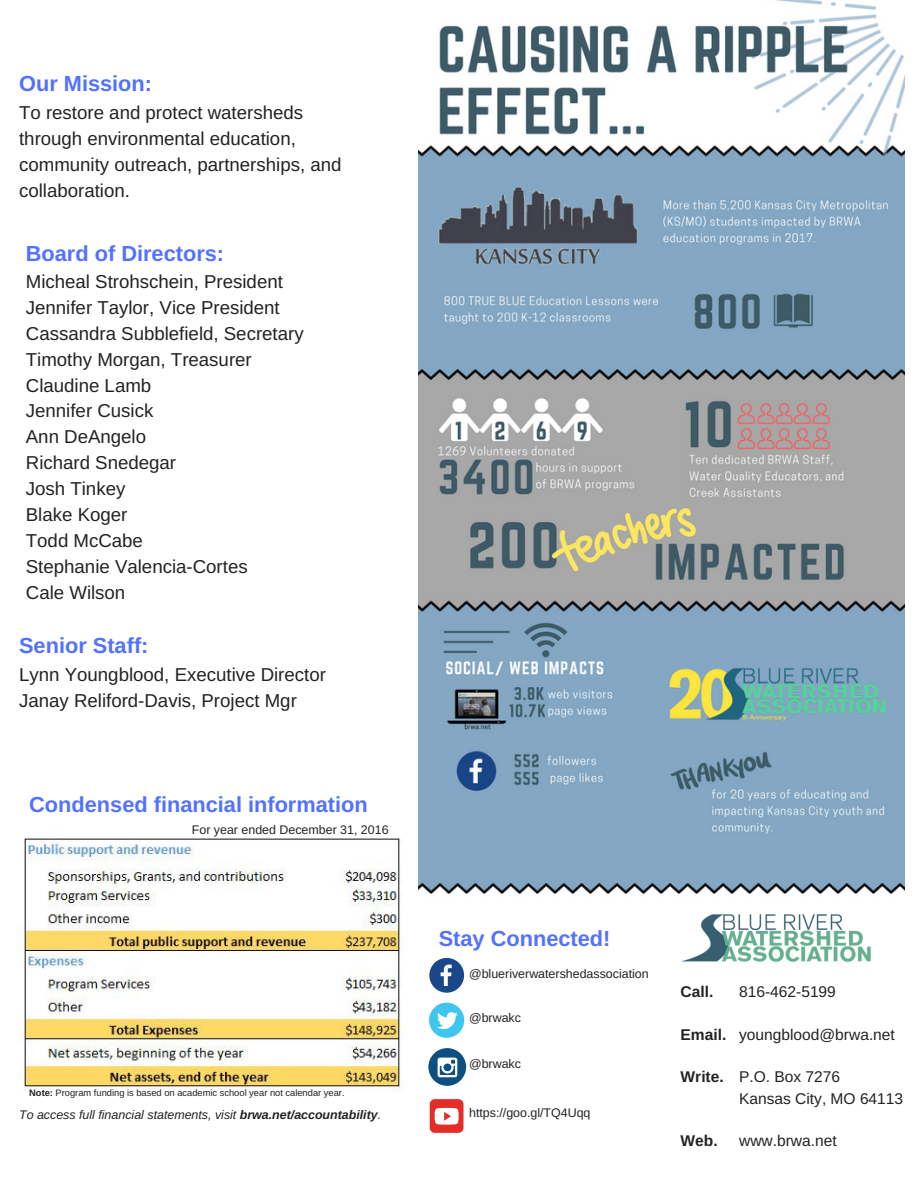
<style>
.page{position:relative;width:918px;height:1188px;background:#fff}
.page>*{position:absolute;margin:0;border:0;box-sizing:border-box;transform-origin:0 0}
.t1{font:700 21.75px "Arimo";color:#5271ff}
.t2{font:18.75px/25.8px "Arimo";color:#222}
.t3{font:15.6px/21.3px "Arimo";color:#222}
.t4{font:700 15.6px "Arimo";color:#222}
.t5{font:12.45px "Arimo";color:#222}
.t6{font:italic 12.45px "Arimo";color:#222}
.t7{font:9.3px "Arimo";color:#222}
.s1{font-weight:700}
</style>
<div class="page">
<img style="left:682px;top:914px;width:189px;height:48px">
<img style="left:18px;top:838px;width:384px;height:253px">
<img style="left:418px;top:0;width:486px;height:894px">
<svg style="left:429px;top:958px;width:35px;height:35px"></svg>
<div style="left:429px;top:1003px;width:35px;height:35px;background:#3fc6ee;border-radius:50%"></div>
<svg style="left:437px;top:1012px;width:21px;height:17px"></svg>
<div style="left:428px;top:1048px;width:38px;height:38px;background:#0d4f83;border-radius:50%"></div>
<svg style="left:438px;top:1058px;width:19px;height:19px"></svg>
<div style="left:430px;top:1099px;width:33px;height:34px;background:#e52d27;border-radius:5px"></div>
<svg style="left:435px;top:1108px;width:24px;height:17px"></svg>
<p class="t1" style="left:19px;top:71px;width:135px">Our Mission:</p>
<p class="t2" style="left:19px;top:100px;width:324px">To restore and protect watersheds through environmental education, community outreach, partnerships, and collaboration.</p>
<p class="t1" style="left:26px;top:241px;width:200px">Board of Directors:</p>
<p class="t2" style="left:26px;top:269px;width:279px">Micheal Strohschein, President<br>Jennifer Taylor, Vice President<br>Cassandra Subblefield, Secretary<br>Timothy Morgan, Treasurer<br>Claudine Lamb<br>Jennifer Cusick<br>Ann DeAngelo<br>Richard Snedegar<br>Josh Tinkey<br>Blake Koger<br>Todd McCabe<br>Stephanie Valencia-Cortes<br>Cale Wilson</p>
<p class="t1" style="left:19px;top:633px;width:131px">Senior Staff:</p>
<p class="t2" style="left:19px;top:661px;width:308px">Lynn Youngblood, Executive Director<br>Janay Reliford-Davis, Project Mgr</p>
<p class="t1" style="left:29px;top:793px;width:340px">Condensed financial information</p>
<p class="t5" style="left:192px;top:822px;width:198px">For year ended December 31, 2016</p>
<p class="t7" style="left:29px;top:1087px;width:317px"><span class="s1">Note:</span> Program funding is based on academic school year not calendar year.</p>
<p class="t6" style="left:19px;top:1108px;width:364px">To access full financial statements, visit <span class="s1">brwa.net/accountability</span>.</p>
<p class="t1" style="left:439px;top:926px;width:173px">Stay Connected!</p>
<p class="t5" style="left:469px;top:966px;width:181px">@blueriverwatershedassociation</p>
<p class="t5" style="left:469px;top:1010px;width:53px">@brwakc</p>
<p class="t5" style="left:469px;top:1056px;width:53px">@brwakc</p>
<p class="t5" style="left:469px;top:1106px;width:123px">https://goo.gl/TQ4Uqq</p>
<p class="t4" style="left:681px;top:983px;width:34px">Call.</p>
<p class="t4" style="left:681px;top:1025px;width:47px">Email.</p>
<p class="t4" style="left:681px;top:1068px;width:45px">Write.</p>
<p class="t4" style="left:681px;top:1132px;width:39px">Web.</p>
<p class="t3" style="left:739px;top:981px;width:98px">816-462-5199</p>
<p class="t3" style="left:739px;top:1023px;width:157px">youngblood@brwa.net</p>
<p class="t3" style="left:739px;top:1066px;width:166px">P.O. Box 7276<br>Kansas City, MO 64113</p>
<p class="t3" style="left:739px;top:1130px;width:99px">www.brwa.net</p>
</div>
